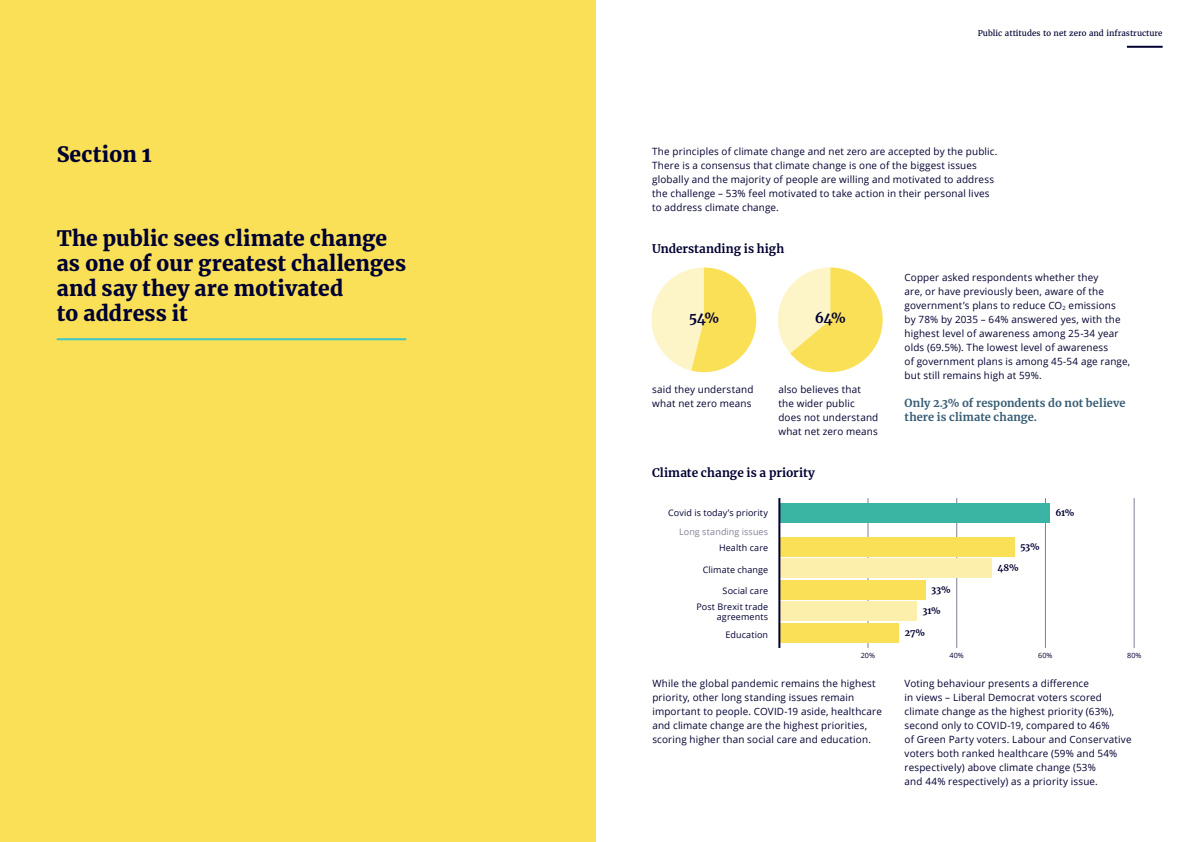
<style>
.page{position:relative;width:1191px;height:842px;background:#fff}
.page>*{position:absolute;margin:0;border:0;box-sizing:border-box;transform-origin:0 0}
.t1{font:900 21px/25px "Merriweather";letter-spacing:.01em;color:#000032}
.t2{font:700 14px "Merriweather";color:#000032}
.t3{font:700 11.8px "Merriweather";letter-spacing:.01em;color:#000032}
.t4{font:700 11px/14px "Merriweather";letter-spacing:.01em;color:#365c73}
.t5{font:10px/14px "Open Sans";letter-spacing:.015em;color:#000032}
.t6{font:9px/10px "Open Sans";letter-spacing:.01em;color:#000032;text-align:right}
.t7{font:700 9px "Merriweather";letter-spacing:-.025em;color:#000032}
.t8{font:9px "Open Sans";letter-spacing:.01em;color:#808098}
.t9{font:8px "Merriweather";color:#000032}
.t10{font:7.2px "Open Sans";color:#000032}
</style>
<div class="page">
<div style="left:0;top:0;width:595px;height:842px;background:#f9e056"></div>
<svg style="left:651px;top:267px;width:105px;height:105px"></svg>
<svg style="left:778px;top:267px;width:104px;height:105px"></svg>
<hr style="left:1127px;top:46px;width:35px;height:2px;background:#000032">
<hr style="left:57px;top:338px;width:349px;height:2px;background:#3cc8c9">
<hr style="left:868px;top:498px;width:1px;height:150px;background:#808098">
<hr style="left:956px;top:498px;width:1px;height:150px;background:#808098">
<hr style="left:1045px;top:498px;width:1px;height:150px;background:#808098">
<hr style="left:1134px;top:498px;width:1px;height:150px;background:#808098">
<div style="left:779px;top:623px;width:120px;height:20px;background:#f9e056"></div>
<div style="left:779px;top:602px;width:137px;height:19px;background:#fcefab"></div>
<div style="left:779px;top:580px;width:146px;height:19px;background:#f9e056"></div>
<div style="left:779px;top:558px;width:213px;height:20px;background:#fcefab"></div>
<div style="left:779px;top:537px;width:235px;height:19px;background:#f9e056"></div>
<div style="left:779px;top:503px;width:270px;height:20px;background:#3ab5a3"></div>
<hr style="left:778px;top:498px;width:2px;height:150px;background:#000032">
<h1 class="t1" style="left:57px;top:141px;width:96px">Section 1</h1>
<h1 class="t1" style="left:57px;top:225px;width:351px">The public sees climate change as one of our greatest challenges and say they are motivated<br>to address it</h1>
<p class="t9" style="left:977px;top:28px;width:186px">Public attitudes to net zero and infrastructure</p>
<p class="t5" style="left:652px;top:144px;width:347px">The principles of climate change and net zero are accepted by the public.<br>There is a consensus that climate change is one of the biggest issues globally and the majority of people are willing and motivated to address the challenge – 53% feel motivated to take action in their personal lives to address climate change.</p>
<p class="t3" style="left:652px;top:241px;width:134px">Understanding is high</p>
<h2 class="t2" style="left:689px;top:308px;width:32px">54%</h2>
<h2 class="t2" style="left:815px;top:308px;width:32px">64%</h2>
<p class="t5" style="left:652px;top:382px;width:103px">said they understand what net zero means</p>
<p class="t5" style="left:778px;top:382px;width:101px">also believes that the wider public does not understand what net zero means</p>
<p class="t3" style="left:652px;top:465px;width:164px">Climate change is a priority</p>
<p class="t5" style="left:904px;top:270px;width:227px">Copper asked respondents whether they<br>are, or have previously been, aware of the government’s plans to reduce CO<sub>2</sub> emissions<br>by 78% by 2035 – 64% answered yes, with the highest level of awareness among 25-34 year olds (69.5%). The lowest level of awareness<br>of government plans is among 45-54 age range, but still remains high at 59%.</p>
<p class="t4" style="left:904px;top:396px;width:222px">Only 2.3% of respondents do not believe there is climate change.</p>
<p class="t6" style="left:668px;top:507px;width:101px">Covid is today’s priority</p>
<p class="t7" style="left:1055px;top:507px;width:20px">61%</p>
<p class="t6" style="left:719px;top:543px;width:50px">Health care</p>
<p class="t7" style="left:1020px;top:540px;width:21px">53%</p>
<p class="t6" style="left:702px;top:564px;width:67px">Climate change</p>
<p class="t7" style="left:997px;top:562px;width:23px">48%</p>
<p class="t6" style="left:722px;top:586px;width:47px">Social care</p>
<p class="t7" style="left:931px;top:583px;width:21px">33%</p>
<p class="t7" style="left:922px;top:605px;width:20px">31%</p>
<p class="t8" style="left:679px;top:525px;width:91px">Long standing issues</p>
<p class="t6" style="left:696px;top:601px;width:73px">Post Brexit trade agreements</p>
<p class="t6" style="left:725px;top:629px;width:44px">Education</p>
<p class="t7" style="left:904px;top:626px;width:22px">27%</p>
<p class="t10" style="left:860px;top:650px;width:16px">20%</p>
<p class="t10" style="left:949px;top:650px;width:16px">40%</p>
<p class="t10" style="left:1038px;top:650px;width:16px">60%</p>
<p class="t10" style="left:1127px;top:650px;width:16px">80%</p>
<p class="t5" style="left:652px;top:676px;width:231px">While the global pandemic remains the highest priority, other long standing issues remain important to people. COVID-19 aside, healthcare and climate change are the highest priorities, scoring higher than social care and education.</p>
<p class="t5" style="left:904px;top:676px;width:228px">Voting behaviour presents a difference<br>in views – Liberal Democrat voters scored climate change as the highest priority (63%), second only to COVID-19, compared to 46%<br>of Green Party voters. Labour and Conservative voters both ranked healthcare (59% and 54% respectively) above climate change (53%<br>and 44% respectively) as a priority issue.</p>
</div>
